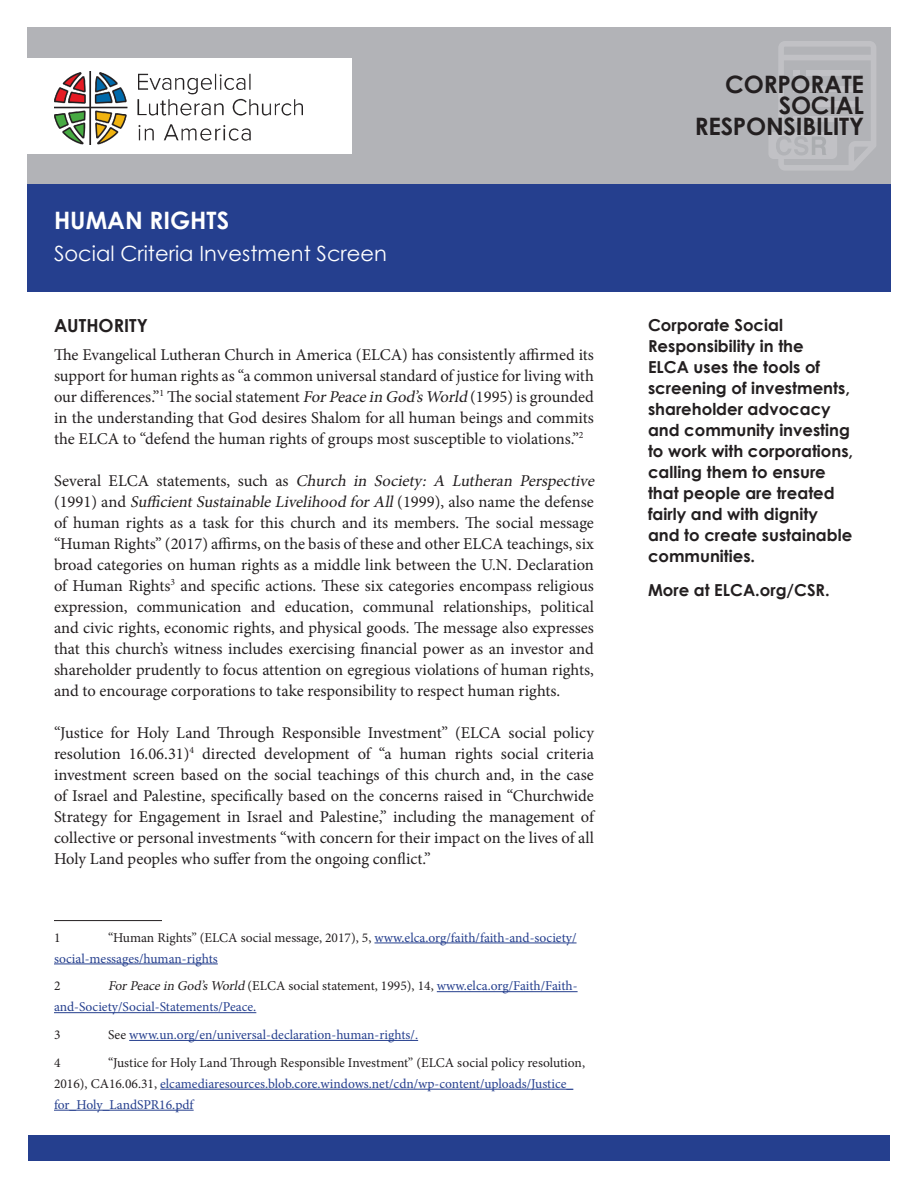
<style>
.page{position:relative;width:918px;height:1188px;background:#fff}
.page>*{position:absolute;margin:0;border:0;box-sizing:border-box;transform-origin:0 0}
.t1{font:700 24px "Century Gothic";letter-spacing:-.01em;color:#231f20}
.Headings{font:700 24px "Century Gothic";color:#fff}
.t2{font:21px "Century Gothic";color:#fff}
.Headings-2{font:700 18px "Century Gothic";color:#231f20}
.t3{font:16.5px/21px "Minion Pro";color:#231f20;text-align:justify}
.Sidebar_text{font:700 16.5px/21px "Century Gothic";color:#231f20}
.t4{font:13.5px/21px "Minion Pro";color:#253f8e}
.t5{font:13.5px "Minion Pro";color:#231f20}
.s1{font-style:italic}
.s2{color:#231f20}
.s3{font-style:italic;color:#231f20}
</style>
<div class="page">
<div style="left:28px;top:27px;width:863px;height:157px;background:#b2b3b7"></div>
<div style="left:28px;top:184px;width:863px;height:108px;background:#253f8e"></div>
<div style="left:28px;top:1136px;width:862px;height:25px;background:#253f8e"></div>
<div style="left:1px;top:58px;width:351px;height:95px;background:#fff"></div>
<img style="left:54px;top:71px;width:248px;height:74px">
<hr style="left:54px;top:920px;width:108px;height:1px;background:#231f20">
<hr style="left:374px;top:943px;width:203px;height:1px;background:#253f8e">
<hr style="left:54px;top:964px;width:164px;height:1px;background:#253f8e">
<hr style="left:437px;top:991px;width:141px;height:1px;background:#253f8e">
<hr style="left:54px;top:1012px;width:202px;height:1px;background:#253f8e">
<hr style="left:129px;top:1040px;width:289px;height:1px;background:#253f8e">
<hr style="left:160px;top:1089px;width:413px;height:1px;background:#253f8e">
<hr style="left:54px;top:1110px;width:140px;height:1px;background:#253f8e">
<div style="left:768px;top:132px;width:69px;height:27px;background:#c1c1c5;border-radius:5px"></div>
<svg style="left:776px;top:41px;width:100px;height:129px"></svg>
<p class="Headings" style="left:54px;top:202px;width:177px">HUMAN RIGHTS</p>
<p class="t2" style="left:54px;top:238px;width:335px">Social Criteria Investment Screen</p>
<p class="Headings-2" style="left:54px;top:312px;width:95px">AUTHORITY</p>
<p class="t3" style="left:54px;top:344px;width:542px">The Evangelical Lutheran Church in America (ELCA) has consistently affirmed its support for human rights as “a common universal standard of justice for living with our differences.”<sup>1</sup> The social statement <span class="s1">ForPeacein God’sWorld</span> (1995) is grounded in the understanding that God desires Shalom for all human beings and commits the ELCA to “defend the human rights of groups most susceptible to violations.”<sup>2</sup></p>
<p class="t3" style="left:54px;top:470px;width:545px;text-align:left">S e ve r a l E L C A s t at e m e n t s , s u c h a s <span class="s1">Church in Society: A Lutheran Perspective </span>( 1 9 9 1 ) a n d <span class="s1">SufficientSustainableLivelihood forAll</span>( 1 9 9 9 ) , a l s o n a m e t h e d e fe n s e of human rights as a task for this church and its members. The social message “Human Rights” (2017) affirms, on the basis of these and other ELCA teachings, six broad categories on human rights as a middle link between the U.N. Declaration of Human Rights<sup>3</sup> and specific actions. These six categories encompass religious expression, communication and education, communal relationships, political and civic rights, economic rights, and physical goods. The message also expresses that this church’s witness includes exercising financial power as an investor and shareholder prudently to focus attention on egregious violations of human rights, and to encourage corporations to take responsibility to respect human rights.</p>
<p class="t3" style="left:54px;top:722px;width:541px">“Justice for Holy Land Through Responsible Investment” (ELCA social policy resolution 16.06.31)<sup>4</sup> directed development of “a human rights social criteria investment screen based on the social teachings of this church and, in the case of Israel and Palestine, specifically based on the concerns raised in “Churchwide Strategy for Engagement in Israel and Palestine,” including the management of collective or personal investments “with concern for their impact on the lives of all Holy Land peoples who suffer from the ongoing conflict.”</p>
<p class="t4" style="left:54px;top:927px;width:524px;text-indent:54px"><span class="s2">“Human Rights” (ELCA social message, 2017), 5,</span> www.elca.org/faith/faith-and-society/ social-messages/human-rights</p>
<p class="t5" style="left:54px;top:977px;width:8px">2</p>
<p class="t5" style="left:54px;top:928px;width:8px">1</p>
<p class="t4" style="left:54px;top:976px;width:525px;text-indent:54px"><span class="s3">ForPeacein God’sWorld</span> <span class="s2">(ELCA social statement, 1995), 14,</span> www.elca.org/Faith/Faith&shy;and-Society/Social-Statements/Peace.</p>
<p class="t5" style="left:54px;top:1026px;width:8px">3</p>
<p class="t4" style="left:108px;top:1024px;width:312px"><span class="s2">See</span> www.un.org/en/universal-declaration-human-rights/.</p>
<p class="t5" style="left:54px;top:1053px;width:8px">4</p>
<p class="t4" style="left:54px;top:1052px;width:533px;text-indent:54px"><span class="s2">“Justice for Holy Land Through Responsible Investment” (ELCA social policy resolution,<br>2016), CA16.06.31,</span> elcamediaresources.blob.core.windows.net/cdn/wp-content/uploads/Justice_ for_Holy_LandSPR16.pdf</p>
<p class="t1" style="left:725px;top:66px;width:140px">CORPORATE</p>
<p class="t1" style="left:779px;top:87px;width:87px">SOCIAL</p>
<p class="t1" style="left:695px;top:108px;width:171px">RESPONSIBILITY</p>
<p class="Sidebar_text" style="left:648px;top:314px;width:207px">Corporate Social<br>Responsibility in the<br>ELCA uses the tools of screening of investments, shareholder advocacy and community investing to work with corporations, calling them to ensure that people are treated fairly and with dignity and to create sustainable communities.</p>
<p class="Sidebar_text" style="left:648px;top:579px;width:183px">More at ELCA.org/CSR.</p>
</div>
